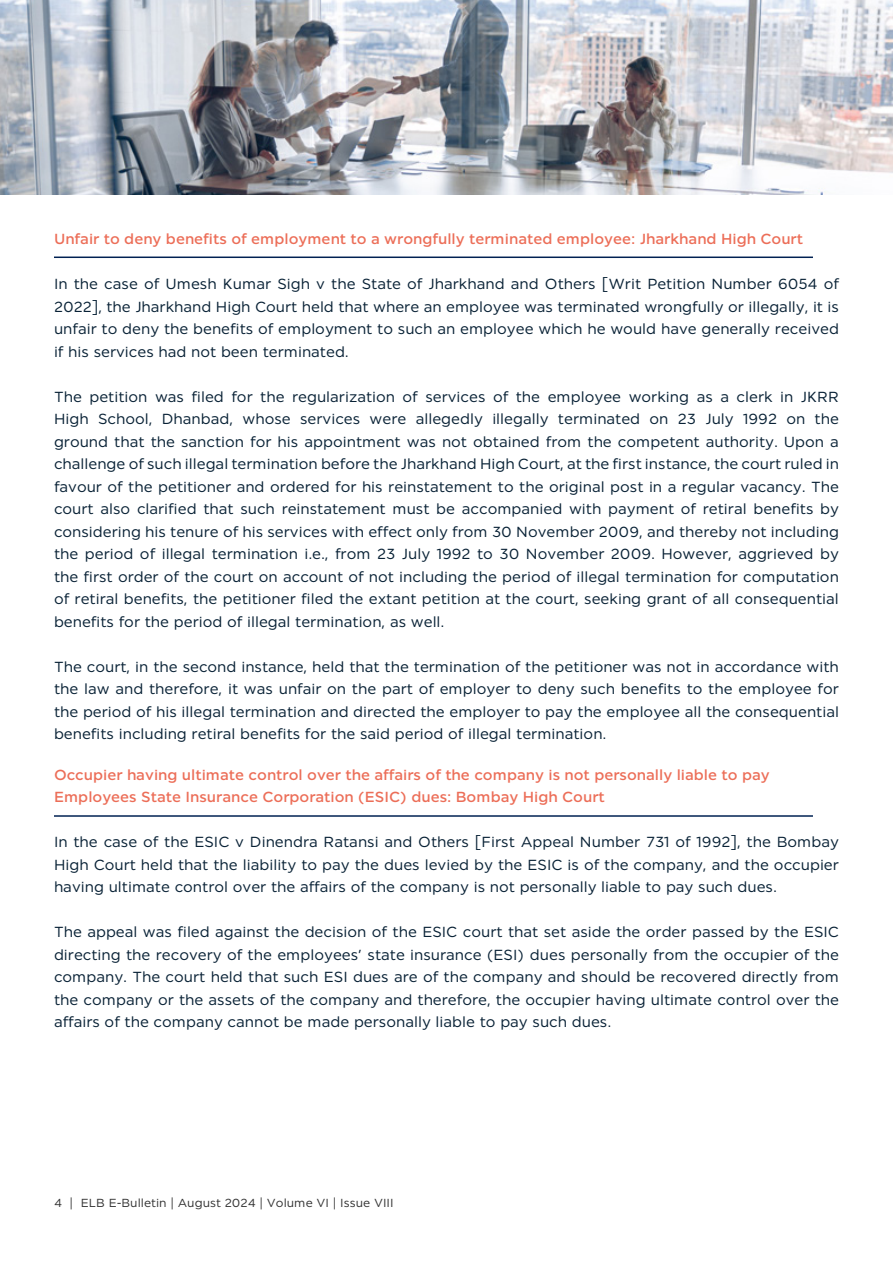
<style>
.page{position:relative;width:893px;height:1263px;background:#fff}
.page>*{position:absolute;margin:0;border:0;box-sizing:border-box;transform-origin:0 0}
.t1{font:15px/22.5px "Khaitan";color:#092236;text-align:justify}
.t2{font:500 15px/22.5px "Khaitan";color:#ec6e58}
.t3{font:12px "Khaitan";color:#333}
</style>
<div class="page">
<img style="left:0;top:0;width:893px;height:194px">
<hr style="left:54px;top:257px;width:759px;height:1px;background:#002152">
<hr style="left:54px;top:815px;width:759px;height:2px;background:#002152">
<p class="t2" style="left:54px;top:227px;width:751px">Unfair to deny benefits of employment to a wrongfully terminated employee: Jharkhand High Court</p>
<p class="t1" style="left:54px;top:272px;width:787px">In the case of Umesh Kumar Sigh v the State of Jharkhand and Others [Writ Petition Number 6054 of 2022], the Jharkhand High Court held that where an employee was terminated wrongfully or illegally, it is unfair to deny the benefits of employment to such an employee which he would have generally received if his services had not been terminated.</p>
<p class="t1" style="left:54px;top:385px;width:786px">The petition was filed for the regularization of services of the employee working as a clerk in JKRR High School, Dhanbad, whose services were allegedly illegally terminated on 23 July 1992 on the ground that the sanction for his appointment was not obtained from the competent authority. Upon a challenge of such illegal termination before the Jharkhand High Court, at the first instance, the court ruled in favour of the petitioner and ordered for his reinstatement to the original post in a regular vacancy. The court also clarified that such reinstatement must be accompanied with payment of retiral benefits by considering his tenure of his services with effect only from 30 November 2009, and thereby not including the period of illegal termination i.e., from 23 July 1992 to 30 November 2009. However, aggrieved by the first order of the court on account of not including the period of illegal termination for computation of retiral benefits, the petitioner filed the extant petition at the court, seeking grant of all consequential benefits for the period of illegal termination, as well.</p>
<p class="t1" style="left:54px;top:655px;width:786px">The court, in the second instance, held that the termination of the petitioner was not in accordance with the law and therefore, it was unfair on the part of employer to deny such benefits to the employee for the period of his illegal termination and directed the employer to pay the employee all the consequential benefits including retiral benefits for the said period of illegal termination.</p>
<p class="t2" style="left:54px;top:763px;width:717px">Occupier having ultimate control over the affairs of the company is not personally liable to pay<br>Employees State Insurance Corporation (ESIC) dues: Bombay High Court</p>
<p class="t1" style="left:54px;top:830px;width:787px">In the case of the ESIC v Dinendra Ratansi and Others [First Appeal Number 731 of 1992], the Bombay High Court held that the liability to pay the dues levied by the ESIC is of the company, and the occupier having ultimate control over the affairs of the company is not personally liable to pay such dues.</p>
<p class="t1" style="left:54px;top:920px;width:786px">The appeal was filed against the decision of the ESIC court that set aside the order passed by the ESIC directing the recovery of the employees’ state insurance (ESI) dues personally from the occupier of the company. The court held that such ESI dues are of the company and should be recovered directly from the company or the assets of the company and therefore, the occupier having ultimate control over the affairs of the company cannot be made personally liable to pay such dues.</p>
<p class="t3" style="left:54px;top:1196px;width:341px">4 | ELB E-Bulletin | August 2024 | Volume VI | Issue VIII</p>
</div>
